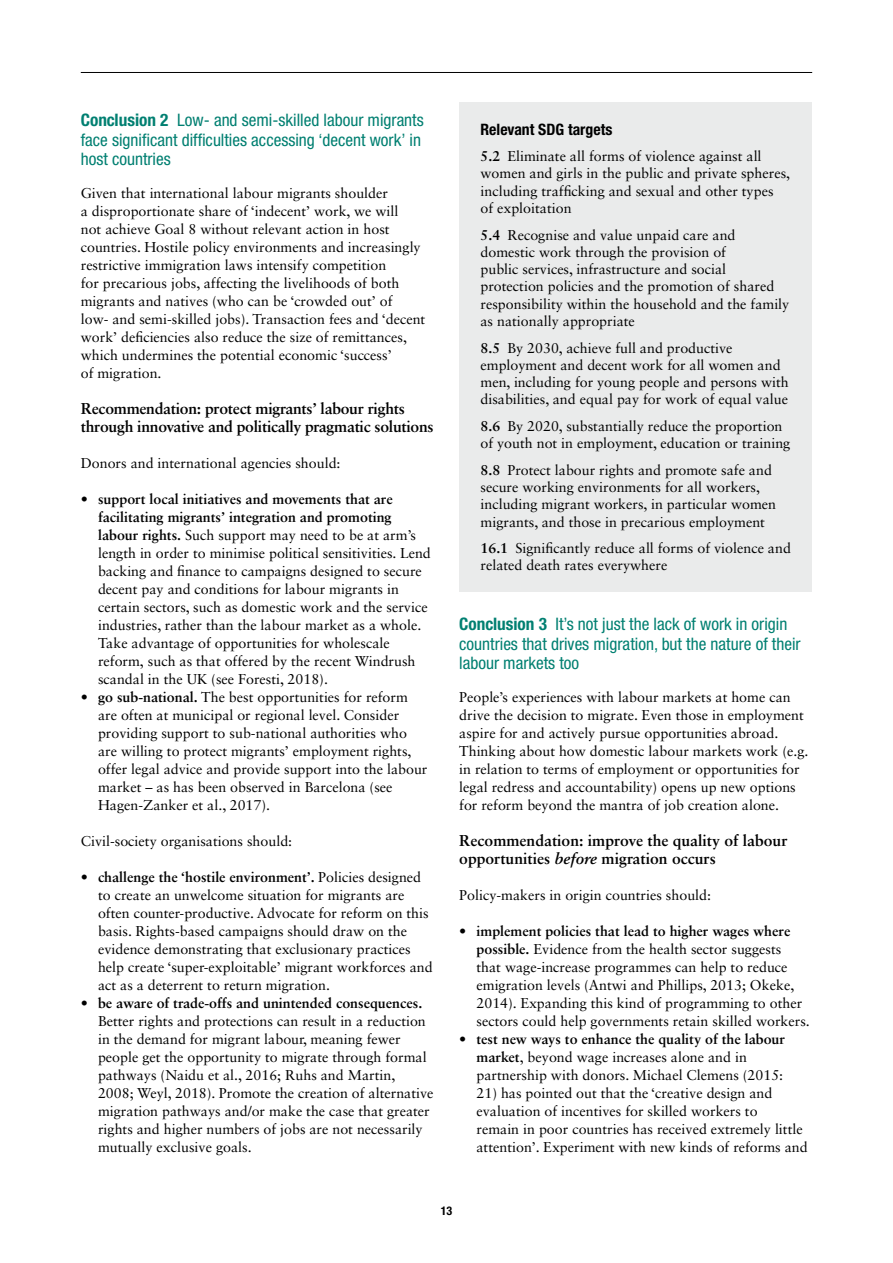
<style>
.page{position:relative;width:893px;height:1263px;background:#fff}
.page>*{position:absolute;margin:0;border:0;box-sizing:border-box;transform-origin:0 0}
.t1{font:condensed 17.25px/19.5px "Helvetica Neue LT Std";color:#007f71}
.t2{font:700 15.75px/18px "Sabon LT Std";letter-spacing:-.015em;color:#000}
.t3{font:700 condensed 15.75px "Helvetica Neue LT Std";color:#000}
.t4{font:14.25px/18px "Sabon LT Std";color:#000}
.t5{font:700 14.25px "Sabon LT Std";color:#000}
.t6{font:700 condensed 12px "Helvetica Neue LT Std";color:#000}
.s1{font-weight:700}
.s2{font-style:italic}
</style>
<div class="page">
<hr style="left:81px;top:72px;width:731px;height:1px;background:#000">
<div style="left:459px;top:102px;width:353px;height:490px;background:#eaebeb"></div>
<p class="t1" style="left:81px;top:110px;width:344px"><span class="s1">Conclusion 2</span> Low- and semi-skilled labour migrants face significant difficulties accessing ‘decent work’ in host countries</p>
<p class="t4" style="left:81px;top:184px;width:346px">Given that international labour migrants shoulder<br>a disproportionate share of ‘indecent’ work, we will<br>not achieve Goal 8 without relevant action in host countries. Hostile policy environments and increasingly restrictive immigration laws intensify competition<br>for precarious jobs, affecting the livelihoods of both migrants and natives (who can be ‘crowded out’ of<br>low- and semi-skilled jobs). Transaction fees and ‘decent work’ deficiencies also reduce the size of remittances, which undermines the potential economic ‘success’<br>of migration.</p>
<p class="t2" style="left:81px;top:399px;width:354px">Recommendation: protect migrants’ labour rights through innovative and politically pragmatic solutions</p>
<p class="t4" style="left:81px;top:454px;width:261px">Donors and international agencies should:</p>
<p class="t4" style="left:98px;top:490px;width:334px;text-indent:-17px"><span class="s1">• support local initiatives and movements that are facilitating migrants’ integration and promoting labour rights.</span> Such support may need to be at arm’s length in order to minimise political sensitivities. Lend backing and finance to campaigns designed to secure decent pay and conditions for labour migrants in certain sectors, such as domestic work and the service industries, rather than the labour market as a whole.<br>Take advantage of opportunities for wholescale reform, such as that offered by the recent Windrush scandal in the UK (see Foresti, 2018).</p>
<p class="t4" style="left:98px;top:688px;width:331px;text-indent:-17px"><span class="s1">• go sub-national.</span> The best opportunities for reform are often at municipal or regional level. Consider providing support to sub-national authorities who are willing to protect migrants’ employment rights, offer legal advice and provide support into the labour market – as has been observed in Barcelona (see Hagen-Zanker et al., 2017).</p>
<p class="t4" style="left:81px;top:832px;width:213px">Civil-society organisations should:</p>
<p class="t4" style="left:98px;top:868px;width:336px;text-indent:-17px"><span class="s1">• challenge the ‘hostile environment’.</span> Policies designed to create an unwelcome situation for migrants are often counter-productive. Advocate for reform on this basis. Rights-based campaigns should draw on the evidence demonstrating that exclusionary practices help create ‘super-exploitable’ migrant workforces and act as a deterrent to return migration.</p>
<p class="t5" style="left:81px;top:994px;width:343px">• be aware of trade-offs and unintended consequences.</p>
<p class="t4" style="left:98px;top:1012px;width:337px">Better rights and protections can result in a reduction in the demand for migrant labour, meaning fewer people get the opportunity to migrate through formal pathways (Naidu et al., 2016; Ruhs and Martin, 2008; Weyl, 2018). Promote the creation of alternative migration pathways and/or make the case that greater rights and higher numbers of jobs are not necessarily mutually exclusive goals.</p>
<p class="t3" style="left:480px;top:119px;width:133px">Relevant SDG targets</p>
<p class="t4" style="left:480px;top:147px;width:311px;line-height:17.2px"><span class="s1">5.2</span> Eliminate all forms of violence against all women and girls in the public and private spheres, including trafficking and sexual and other types<br>of exploitation</p>
<p class="t4" style="left:480px;top:226px;width:310px;line-height:17.2px"><span class="s1">5.4</span> Recognise and value unpaid care and domestic work through the provision of<br>public services, infrastructure and social protection policies and the promotion of shared responsibility within the household and the family as nationally appropriate</p>
<p class="t4" style="left:480px;top:339px;width:310px;line-height:17.2px"><span class="s1">8.5</span> By 2030, achieve full and productive employment and decent work for all women and men, including for young people and persons with disabilities, and equal pay for work of equal value</p>
<p class="t4" style="left:480px;top:417px;width:311px;line-height:17.2px"><span class="s1">8.6</span> By 2020, substantially reduce the proportion of youth not in employment, education or training</p>
<p class="t4" style="left:480px;top:461px;width:297px;line-height:17.2px"><span class="s1">8.8</span> Protect labour rights and promote safe and secure working environments for all workers, including migrant workers, in particular women migrants, and those in precarious employment</p>
<p class="t4" style="left:480px;top:539px;width:312px;line-height:17.2px"><span class="s1">16.1</span> Significantly reduce all forms of violence and related death rates everywhere</p>
<p class="t1" style="left:459px;top:614px;width:343px"><span class="s1">Conclusion 3</span> It’s not just the lack of work in origin countries that drives migration, but the nature of their labour markets too</p>
<p class="t4" style="left:459px;top:688px;width:351px">People’s experiences with labour markets at home can drive the decision to migrate. Even those in employment aspire for and actively pursue opportunities abroad.<br>Thinking about how domestic labour markets work (e.g. in relation to terms of employment or opportunities for legal redress and accountability) opens up new options for reform beyond the mantra of job creation alone.</p>
<p class="t2" style="left:459px;top:831px;width:330px">Recommendation: improve the quality of labour opportunities <span class="s2">before</span> migration occurs</p>
<p class="t4" style="left:459px;top:886px;width:253px">Policy-makers in origin countries should:</p>
<p class="t4" style="left:476px;top:922px;width:335px;text-indent:-17px"><span class="s1">• implement policies that lead to higher wages where possible.</span> Evidence from the health sector suggests<br>that wage-increase programmes can help to reduce emigration levels (Antwi and Phillips, 2013; Okeke, 2014). Expanding this kind of programming to other sectors could help governments retain skilled workers.</p>
<p class="t4" style="left:476px;top:1030px;width:310px;text-indent:-17px"><span class="s1">• test new ways to enhance the quality of the labour market</span>, beyond wage increases alone and in partnership with donors. Michael Clemens (2015:</p>
<p class="t4" style="left:476px;top:1084px;width:333px">21) has pointed out that the ‘creative design and evaluation of incentives for skilled workers to<br>remain in poor countries has received extremely little attention’. Experiment with new kinds of reforms and</p>
<p class="t6" style="left:441px;top:1203px;width:13px">13</p>
</div>
